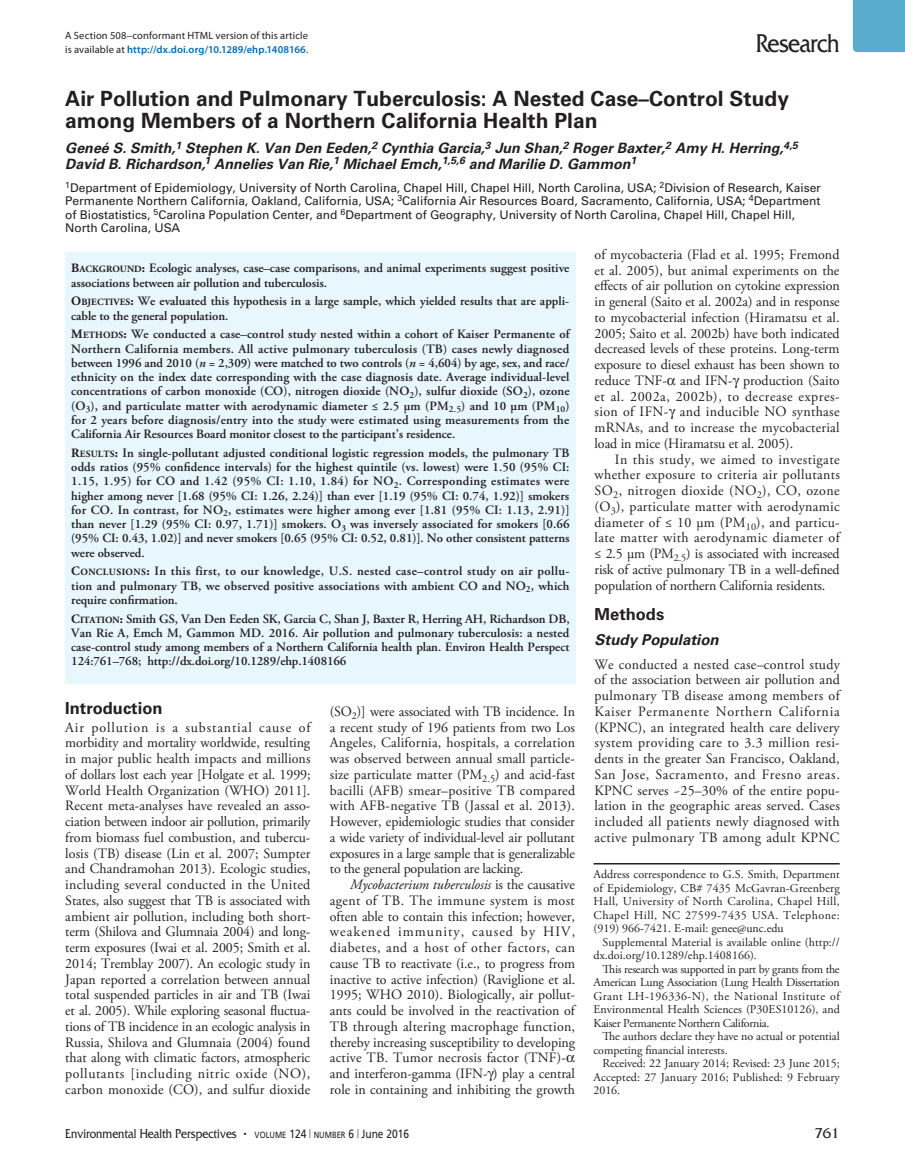
<style>
.page{position:relative;width:905px;height:1175px;background:#fff}
.page>*{position:absolute;margin:0;border:0;box-sizing:border-box;transform-origin:0 0}
.t1{font:27px "Friz Quadrata Std";letter-spacing:-.02em;color:#231f20;scale:.85 1}
.t2{font:700 21px/22.5px "Univers LT Std";color:#231f20}
.t3{font:700 16.5px "Univers LT Std";color:#231f20}
.t4{font:italic 700 15px "Univers LT Std";color:#231f20}
.t5{font:15px "Friz Quadrata Std";color:#231f20}
.t6{font:14.25px/15.8px "Adobe Garamond Pro";color:#231f20;text-align:justify}
.t7{font:italic 700 14.25px/15.8px "Univers LT Std";color:#231f20}
.t8{font:13.5px "Friz Quadrata Std";color:#231f20;scale:.85 1}
.t9{font:600 12.75px/14.2px "Adobe Garamond Pro";letter-spacing:-.005em;color:#231f20;text-align:justify}
.t10{font:12px/13.5px "Adobe Garamond Pro";color:#231f20;text-align:justify}
.t11{font:12px/13.5px "Univers LT Std";letter-spacing:-.005em;color:#231f20}
.t12{font:10.5px/13.5px "Myriad Pro";letter-spacing:.015em;color:#231f20}
.s1{font-weight:600;color:#006bb2}
.s2{font-weight:700}
.s3{font-weight:700;font-size:9.6px}
.s4{font-style:italic}
.s5{font-size:12px}
.s6{font-family:"Frutiger LT Std";font-size:9px}
.s7{font-family:"Frutiger LT Std";font-size:12px}
.s8{font-family:"Frutiger LT Std";font-weight:300;font-size:9px}
</style>
<div class="page">
<div style="left:852px;top:0;width:52px;height:52px;background:#59accd"></div>
<hr style="left:593px;top:863px;width:246px;height:1px;background:#231f20">
<div style="left:65px;top:252px;width:510px;height:432px;background:#e8f6fd"></div>
<p class="t12" style="left:65px;top:29px;width:244px">A Section 508–conformant HTML version of this article is available at <span class="s1">http://dx.doi.org/10.1289/ehp.1408166</span>.</p>
<h1 class="t1" style="left:755px;top:28px;width:100px">Research</h1>
<h2 class="t2" style="left:65px;top:87px;width:725px">Air Pollution and Pulmonary Tuberculosis: A Nested Case–Control Study among Members of a Northern California Health Plan</h2>
<p class="t7" style="left:65px;top:141px;width:734px">Geneé S. Smith,<sup>1</sup> Stephen K. Van Den Eeden,<sup>2</sup> Cynthia Garcia,<sup>3</sup> Jun Shan,<sup>2</sup> Roger Baxter,<sup>2</sup> Amy H. Herring,<sup>4,5<br></sup>David B. Richardson,<sup>1</sup> Annelies Van Rie,<sup>1</sup> Michael Emch,<sup>1,5,6</sup> and Marilie D. Gammon<sup>1</sup></p>
<p class="t11" style="left:65px;top:181px;width:757px"><sup>1</sup>Department of Epidemiology, University of North Carolina, Chapel Hill, Chapel Hill, North Carolina, USA; <sup>2</sup>Division of Research, Kaiser Permanente Northern California, Oakland, California, USA; <sup>3</sup>California Air Resources Board, Sacramento, California, USA; <sup>4</sup>Department of Biostatistics, <sup>5</sup>Carolina Population Center, and <sup>6</sup>Department of Geography, University of North Carolina, Chapel Hill, Chapel Hill, North Carolina, USA</p>
<p class="t9" style="left:71px;top:261px;width:499px"><span class="s2">B</span><span class="s3">ACKGROUND</span><span class="s2">:</span> Ecologic analyses, case–case comparisons, and animal experiments suggest positive associations between air pollution and tuberculosis.</p>
<p class="t9" style="left:71px;top:294px;width:499px"><span class="s2">O</span><span class="s3">BJECTIVES</span><span class="s2">:</span> We evaluated this hypothesis in a large sample, which yielded results that are appli&shy;cable to the general population.</p>
<p class="t9" style="left:71px;top:327px;width:500px"><span class="s2">M</span><span class="s3">ETHODS</span><span class="s2">:</span> We conducted a case–control study nested within a cohort of Kaiser Permanente of Northern California members. All active pulmonary tuberculosis (TB) cases newly diagnosed between 1996 and 2010 (<span class="s4">n</span> = 2,309) were matched to two controls (<span class="s4">n</span> = 4,604) by age, sex, and race/ ethnicity on the index date corresponding with the case diagnosis date. Average individual-level concentrations of carbon monoxide (CO), nitrogen dioxide (NO<sub>2</sub>), sulfur dioxide (SO<sub>2</sub>), ozone (O<sub>3</sub>), and particulate matter with aerodynamic diameter ≤ 2.5 μm (PM<sub>2.5</sub>) and 10 μm (PM<sub>10</sub>) for 2 years before diagnosis/entry into the study were estimated using measurements from the California Air Resources Board monitor closest to the participant’s residence.</p>
<p class="t9" style="left:71px;top:446px;width:500px"><span class="s2">R</span><span class="s3">ESULTS</span><span class="s2">:</span> In single-pollutant adjusted conditional logistic regression models, the pulmonary TB odds ratios (95% confidence intervals) for the highest quintile (vs. lowest) were 1.50 (95% CI:<br>1.15, 1.95) for CO and 1.42 (95% CI: 1.10, 1.84) for NO<sub>2</sub>. Corresponding estimates were higher among never [1.68 (95% CI: 1.26, 2.24)] than ever [1.19 (95% CI: 0.74, 1.92)] smokers for CO. In contrast, for NO<sub>2</sub>, estimates were higher among ever [1.81 (95% CI: 1.13, 2.91)] than never [1.29 (95% CI: 0.97, 1.71)] smokers. O<sub>3</sub> was inversely associated for smokers [0.66 (95% CI: 0.43, 1.02)] and never smokers [0.65 (95% CI: 0.52, 0.81)]. No other consistent patterns were observed.</p>
<p class="t9" style="left:71px;top:564px;width:500px"><span class="s2">C</span><span class="s3">ONCLUSIONS</span><span class="s2">:</span> In this first, to our knowledge, U.S. nested case–control study on air pollu&shy;tion and pulmonary TB, we observed positive associations with ambient CO and NO<sub>2</sub>, which require confirmation.</p>
<p class="t9" style="left:71px;top:611px;width:500px"><span class="s2">C</span><span class="s3">ITATION</span><span class="s2">:</span> Smith GS, Van Den Eeden SK, Garcia C, Shan J, Baxter R, Herring AH, Richardson DB, Van Rie A, Emch M, Gammon MD. 2016. Air pollution and pulmonary tuberculosis: a nested case-control study among members of a Northern California health plan. Environ Health Perspect 124:761–768; http://dx.doi.org/10.1289/ehp.1408166</p>
<p class="t6" style="left:594px;top:247px;width:247px">of mycobacteria (Flad et al. 1995; Fremond et al. 2005), but animal experiments on the effects of air pollution on cytokine expression in general (Saito et al. 2002a) and in response to mycobacterial infection (Hiramatsu et al.<br>2005; Saito et al. 2002b) have both indicated decreased levels of these proteins. Long-term exposure to diesel exhaust has been shown to reduce TNF- and IFN- production (Saito et al. 2002a, 2002b), to decrease expres&shy;sion of IFN- and inducible NO synthase mRNAs, and to increase the mycobacterial load in mice (Hiramatsu et al. 2005).</p>
<p class="t6" style="left:594px;top:452px;width:247px;text-indent:20px">In this study, we aimed to investigate whether exposure to criteria air pollutants SO<sub>2</sub>, nitrogen dioxide (NO<sub>2</sub>), CO, ozone (O<sub>3</sub>), particulate matter with aerodynamic diameter of ≤ 10 μm (PM<sub>10</sub>), and particu&shy;late matter with aerodynamic diameter of ≤ 2.5 μm (PM<sub>2.5</sub>) is associated with increased risk of active pulmonary TB in a well-defined population of northern California residents.</p>
<p class="t3" style="left:594px;top:604px;width:71px">Methods</p>
<p class="t4" style="left:594px;top:631px;width:126px">Study Population</p>
<p class="t6" style="left:594px;top:656px;width:247px">We conducted a nested case–control study of the association between air pollution and pulmonary TB disease among members of Kaiser Permanente Northern California (KPNC), an integrated health care delivery system providing care to 3.3 million resi&shy;dents in the greater San Francisco, Oakland, San Jose, Sacramento, and Fresno areas.<br>KPNC serves ~25–30% of the entire popu&shy;lation in the geographic areas served. Cases included all patients newly diagnosed with active pulmonary TB among adult KPNC</p>
<p class="t10" style="left:593px;top:868px;width:248px">Address correspondence to G.S. Smith, Department of Epidemiology, CB# 7435 McGavran-Greenberg Hall, University of North Carolina, Chapel Hill, Chapel Hill, NC 27599-7435 USA. Telephone: (919) 966-7421. E-mail: genee@unc.edu</p>
<p class="t10" style="left:593px;top:935px;width:248px;text-indent:9px">Supplemental Material is available online (http:// dx.doi.org/10.1289/ehp.1408166).</p>
<p class="t10" style="left:593px;top:962px;width:248px;text-indent:9px">This research was supported in part by grants from the American Lung Association (Lung Health Dissertation Grant LH-196336-N), the National Institute of Environmental Health Sciences (P30ES10126), and Kaiser Permanente Northern California.</p>
<p class="t10" style="left:593px;top:1030px;width:247px;text-indent:9px">The authors declare they have no actual or potential competing financial interests.</p>
<p class="t10" style="left:593px;top:1057px;width:248px;text-indent:9px">Received: 22 January 2014; Revised: 23 June 2015; Accepted: 27 January 2016; Published: 9 February 2016.</p>
<p class="t3" style="left:65px;top:698px;width:99px">Introduction</p>
<p class="t6" style="left:65px;top:719px;width:247px">Air pollution is a substantial cause of morbidity and mortality worldwide, resulting in major public health impacts and millions of dollars lost each year [Holgate et al. 1999; World Health Organization (WHO) 2011].<br>Recent meta-analyses have revealed an asso&shy;ciation between indoor air pollution, primarily from biomass fuel combustion, and tubercu&shy;losis (TB) disease (Lin et al. 2007; Sumpter and Chandramohan 2013). Ecologic studies, including several conducted in the United States, also suggest that TB is associated with ambient air pollution, including both short&shy;term (Shilova and Glumnaia 2004) and long&shy;term exposures (Iwai et al. 2005; Smith et al.<br>2014; Tremblay 2007). An ecologic study in Japan reported a correlation between annual total suspended particles in air and TB (Iwai et al. 2005). While exploring seasonal fluctua&shy;tions of TB incidence in an ecologic analysis in Russia, Shilova and Glumnaia (2004) found that along with climatic factors, atmospheric pollutants [including nitric oxide (NO), carbon monoxide (CO), and sulfur dioxide</p>
<p class="t6" style="left:330px;top:704px;width:247px">(SO<sub>2</sub>)] were associated with TB incidence. In a recent study of 196 patients from two Los Angeles, California, hospitals, a correlation was observed between annual small particle&shy;size particulate matter (PM<sub>2.5</sub>) and acid-fast bacilli (AFB) smear–positive TB compared with AFB-negative TB (Jassal et al. 2013).<br>However, epidemiologic studies that consider a wide variety of individual-level air pollutant exposures in a large sample that is generalizable to the general population are lacking.</p>
<p class="t6" style="left:330px;top:877px;width:247px;text-align:left;text-indent:20px"><span class="s4">Mycobacterium tuberculosis</span> is the causative agent of TB. The immune system is most often able to contain this infection; however, weakened immunity, caused by HIV, diabetes, and a host of other factors, can cause TB to reactivate (i.e., to progress from inactive to active infection) (Raviglione et al.<br>1995; WHO 2010). Biologically, air pollut&shy;ants could be involved in the reactivation of TB through altering macrophage function, thereby increasing susceptibility to developing active TB. Tumor necrosis factor (TNF)- and interferon-gamma (IFN- ) play a central role in containing and inhibiting the growth</p>
<p class="t8" style="left:65px;top:1125px;width:406px">Environmental Health Perspectives <span class="s5">•</span> <span class="s6">VOLUME</span> <span class="s7">124</span> <span class="s8">|</span> <span class="s6">NUMBER</span> <span class="s7">6</span> <span class="s8">|</span> <span class="s7">June 2016</span></p>
<p class="t5" style="left:814px;top:1124px;width:27px">761</p>
</div>
